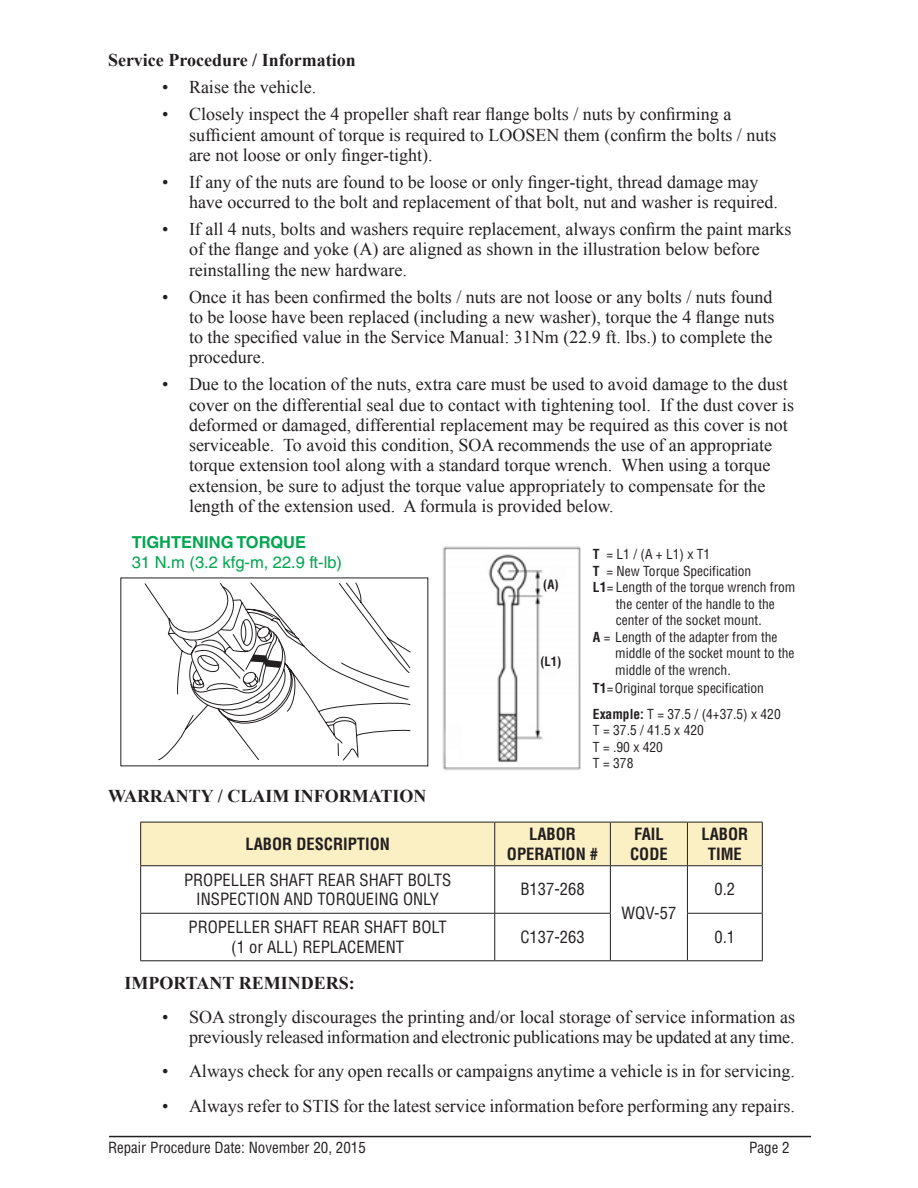
<style>
.page{position:relative;width:918px;height:1188px;background:#fff}
.page>*{position:absolute;margin:0;border:0;box-sizing:border-box;transform-origin:0 0}
.t1{font:18px/20.2px "Times New Roman";color:#231f20}
.BULLETIN_BODY{font:700 18px "Times New Roman";color:#231f20}
.BULLETIN_BODY-2{font:condensed 16.5px/19.8px "Helvetica LT Std";color:#231f20;text-align:center}
.BULLETIN_TABLE_HEADI{font:700 condensed 16.5px/19.8px "Helvetica LT Std";color:#231f20;text-align:center}
.Image{font:16.5px/19.8px "Helvetica LT Std";color:#00a54f}
.t2{font:condensed 15px "Helvetica LT Std";color:#231f20}
.Image-2{font:condensed 13.5px/16.5px "Helvetica LT Std";color:#231f20}
.Image-3{font:700 condensed 12.6px "Helvetica LT Std";color:#231f20}
.s1{font-weight:700}
</style>
<div class="page">
<hr style="left:109px;top:1136px;width:702px;height:1px;background:#231f20">
<div style="left:141px;top:822px;width:354px;height:44px;background:#fbf0c3"></div>
<div style="left:495px;top:822px;width:115px;height:44px;background:#fbf0c3"></div>
<div style="left:611px;top:823px;width:151px;height:42px;background:#fbf0c3"></div>
<hr style="left:140px;top:822px;width:355px;height:1px;background:#231f20">
<hr style="left:140px;top:822px;width:1px;height:43px;background:#231f20">
<hr style="left:495px;top:822px;width:115px;height:1px;background:#231f20">
<hr style="left:494px;top:822px;width:1px;height:43px;background:#231f20">
<hr style="left:610px;top:822px;width:77px;height:1px;background:#231f20">
<hr style="left:610px;top:822px;width:1px;height:43px;background:#231f20">
<hr style="left:687px;top:822px;width:76px;height:1px;background:#231f20">
<hr style="left:687px;top:822px;width:1px;height:43px;background:#231f20">
<hr style="left:762px;top:822px;width:1px;height:43px;background:#231f20">
<hr style="left:140px;top:865px;width:355px;height:1px;background:#231f20">
<hr style="left:140px;top:866px;width:1px;height:47px;background:#231f20">
<hr style="left:495px;top:865px;width:115px;height:1px;background:#231f20">
<hr style="left:494px;top:866px;width:1px;height:47px;background:#231f20">
<hr style="left:610px;top:865px;width:77px;height:1px;background:#231f20">
<hr style="left:610px;top:866px;width:1px;height:47px;background:#231f20">
<hr style="left:687px;top:865px;width:76px;height:1px;background:#231f20">
<hr style="left:687px;top:866px;width:1px;height:47px;background:#231f20">
<hr style="left:762px;top:866px;width:1px;height:47px;background:#231f20">
<hr style="left:140px;top:913px;width:355px;height:1px;background:#231f20">
<hr style="left:140px;top:914px;width:1px;height:46px;background:#231f20">
<hr style="left:495px;top:913px;width:116px;height:1px;background:#231f20">
<hr style="left:494px;top:914px;width:1px;height:46px;background:#231f20">
<hr style="left:610px;top:914px;width:1px;height:46px;background:#231f20">
<hr style="left:687px;top:913px;width:76px;height:1px;background:#231f20">
<hr style="left:687px;top:914px;width:1px;height:46px;background:#231f20">
<hr style="left:762px;top:914px;width:1px;height:46px;background:#231f20">
<hr style="left:140px;top:960px;width:355px;height:1px;background:#231f20">
<hr style="left:495px;top:960px;width:115px;height:1px;background:#231f20">
<hr style="left:610px;top:960px;width:77px;height:1px;background:#231f20">
<hr style="left:687px;top:960px;width:76px;height:1px;background:#231f20">
<svg style="left:144px;top:582px;width:267px;height:179px"></svg>
<svg style="left:168px;top:582px;width:121px;height:128px"></svg>
<img style="left:442px;top:546px;width:139px;height:224px">
<p class="BULLETIN_BODY" style="left:108px;top:48px;width:249px">Service Procedure / Information</p>
<p class="t1" style="left:162px;top:77px;width:156px">• Raise the vehicle.</p>
<p class="t1" style="left:189px;top:104px;width:589px;text-indent:-27px">• Closely inspect the 4 propeller shaft rear flange bolts / nuts by confirming a sufficient amount of torque is required to LOOSEN them (confirm the bolts / nuts are not loose or only finger-tight).</p>
<p class="t1" style="left:189px;top:172px;width:590px;text-indent:-27px">• If any of the nuts are found to be loose or only finger-tight, thread damage may have occurred to the bolt and replacement of that bolt, nut and washer is required.</p>
<p class="t1" style="left:189px;top:219px;width:604px;text-indent:-27px">• If all 4 nuts, bolts and washers require replacement, always confirm the paint marks of the flange and yoke (A) are aligned as shown in the illustration below before reinstalling the new hardware.</p>
<p class="t1" style="left:189px;top:286px;width:587px;text-align:justify;text-indent:-27px">• Once it has been confirmed the bolts / nuts are not loose or any bolts / nuts found to be loose have been replaced (including a new washer), torque the 4 flange nuts to the specified value in the Service Manual: 31Nm (22.9 ft. lbs.) to complete the procedure.</p>
<p class="t1" style="left:189px;top:374px;width:607px;text-indent:-27px">• Due to the location of the nuts, extra care must be used to avoid damage to the dust cover on the differential seal due to contact with tightening tool. If the dust cover is deformed or damaged, differential replacement may be required as this cover is not serviceable. To avoid this condition, SOA recommends the use of an appropriate torque extension tool along with a standard torque wrench. When using a torque extension, be sure to adjust the torque value appropriately to compensate for the length of the extension used. A formula is provided below.</p>
<p class="Image" style="left:132px;top:533px;width:212px"><span class="s1">TIGHTENING TORQUE<br></span>31 N.m (3.2 kfg-m, 22.9 ft-lb)</p>
<p class="Image-3" style="left:543px;top:577px;width:17px">(A)</p>
<p class="Image-3" style="left:540px;top:654px;width:22px">(L1)</p>
<p class="Image-2" style="left:593px;top:546px;width:119px"><span class="s1">T</span> = L1 / (A + L1) x T1</p>
<p class="Image-2" style="left:593px;top:563px;width:160px"><span class="s1">T</span> = New Torque Specification</p>
<p class="Image-2" style="left:616px;top:579px;width:181px;text-indent:-23px"><span class="s1">L1</span> = Length of the torque wrench from the center of the handle to the center of the socket mount.</p>
<p class="Image-2" style="left:615px;top:629px;width:181px;text-indent:-22px"><span class="s1">A</span> = Length of the adapter from the middle of the socket mount to the middle of the wrench.</p>
<p class="Image-2" style="left:593px;top:680px;width:173px"><span class="s1">T1</span> = Original torque specification</p>
<p class="Image-2" style="left:593px;top:706px;width:189px"><span class="s1">Example:</span> T = 37.5 / (4+37.5) x 420</p>
<p class="Image-2" style="left:593px;top:722px;width:112px">T = 37.5 / 41.5 x 420</p>
<p class="Image-2" style="left:593px;top:738px;width:72px">T = .90 x 420</p>
<p class="Image-2" style="left:593px;top:755px;width:42px">T = 378</p>
<p class="BULLETIN_BODY" style="left:108px;top:784px;width:320px">WARRANTY / CLAIM INFORMATION</p>
<p class="BULLETIN_TABLE_HEADI" style="left:246px;top:834px;width:146px">LABOR DESCRIPTION</p>
<p class="BULLETIN_TABLE_HEADI" style="left:507px;top:824px;width:93px">LABOR<br>OPERATION #</p>
<p class="BULLETIN_TABLE_HEADI" style="left:630px;top:824px;width:39px;text-align:left">FAIL<br>CODE</p>
<p class="BULLETIN_TABLE_HEADI" style="left:702px;top:824px;width:48px">LABOR<br>TIME</p>
<p class="BULLETIN_BODY-2" style="left:184px;top:870px;width:269px">PROPELLER SHAFT REAR SHAFT BOLTS<br>INSPECTION AND TORQUEING ONLY</p>
<p class="BULLETIN_BODY-2" style="left:520px;top:879px;width:66px">B137-268</p>
<p class="BULLETIN_BODY-2" style="left:622px;top:903px;width:56px">WQV-57</p>
<p class="BULLETIN_BODY-2" style="left:715px;top:879px;width:22px">0.2</p>
<p class="BULLETIN_BODY-2" style="left:189px;top:917px;width:260px">PROPELLER SHAFT REAR SHAFT BOLT (1 or ALL) REPLACEMENT</p>
<p class="BULLETIN_BODY-2" style="left:520px;top:927px;width:66px">C137-263</p>
<p class="BULLETIN_BODY-2" style="left:715px;top:927px;width:22px">0.1</p>
<p class="BULLETIN_BODY" style="left:124px;top:970px;width:232px">IMPORTANT REMINDERS:</p>
<p class="t1" style="left:162px;top:1006px;width:635px;text-align:right">• SOA strongly discourages the printing and/or local storage of service information as previously released information and electronic publications may be updated at any time.</p>
<p class="t1" style="left:162px;top:1060px;width:634px">• Always check for any open recalls or campaigns anytime a vehicle is in for servicing.</p>
<p class="t1" style="left:162px;top:1095px;width:635px">• Always refer to STIS for the latest service information before performing any repairs.</p>
<p class="t2" style="left:108px;top:1138px;width:259px">Repair Procedure Date: November 20, 2015</p>
<p class="t2" style="left:749px;top:1138px;width:42px">Page 2</p>
</div>
